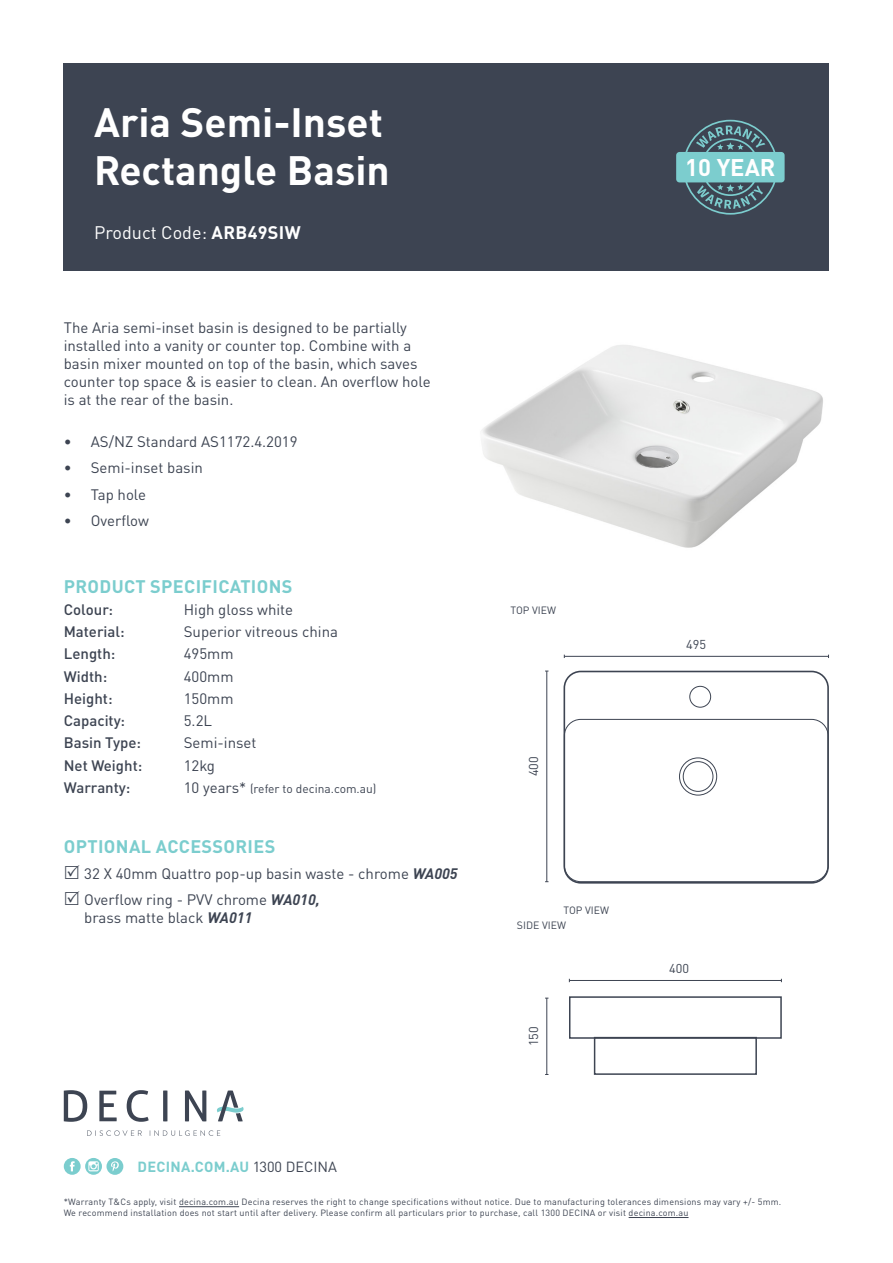
<style>
.page{position:relative;width:893px;height:1263px;background:#fff}
.page>*{position:absolute;margin:0;border:0;box-sizing:border-box;transform-origin:0 0}
.t1{font:700 40.5px/48.6px "DIN Pro";color:#fff}
.t2{font:700 23.85px "DIN Pro";color:#fff}
.t3{font:700 18px "DIN Pro";letter-spacing:.02em;color:#7bcdce}
.t4{font:18px "DIN Pro";color:#fff}
.Body_10pt{font:15px/18px "DIN Pro";color:#3d4452}
.t5{font:500 15px "DIN Pro";color:#3d4452}
.t6{font:700 14.55px "DIN Pro";letter-spacing:.02em;color:#7bcdce}
.t7{font:12.75px "DIN Pro";color:#3d4452}
.t8{font:12px "DIN Pro";color:#3d4452}
.Sub_head{font:10.5px "DIN Pro";color:#3d4452}
.t9{font:9px "DIN Pro";letter-spacing:.02em;color:#3d4452}
.s1{font-weight:700}
.s2{font-size:15px}
.s3{font-weight:700;font-style:italic}
.s4{font-weight:400;color:#3d4452}
</style>
<div class="page">
<img style="left:481px;top:345px;width:342px;height:203px">
<div style="left:64px;top:1158px;width:17px;height:17px;background:#7bcdce;border-radius:50%"></div>
<svg style="left:70px;top:1161px;width:5px;height:10px"></svg>
<svg style="left:85px;top:1158px;width:17px;height:17px"></svg>
<svg style="left:88px;top:1161px;width:11px;height:10px"></svg>
<div style="left:106px;top:1158px;width:17px;height:17px;background:#7bcdce;border-radius:50%"></div>
<svg style="left:111px;top:1161px;width:8px;height:10px"></svg>
<div style="left:64px;top:64px;width:765px;height:207px;background:#3d4452"></div>
<svg style="left:87px;top:1130px;width:55px;height:6px"></svg>
<svg style="left:150px;top:1130px;width:70px;height:6px"></svg>
<svg style="left:64px;top:1090px;width:23px;height:32px"></svg>
<svg style="left:99px;top:1091px;width:18px;height:30px"></svg>
<svg style="left:127px;top:1090px;width:22px;height:32px"></svg>
<svg style="left:163px;top:1090px;width:4px;height:31px"></svg>
<svg style="left:185px;top:1090px;width:21px;height:31px"></svg>
<svg style="left:217px;top:1090px;width:27px;height:31px"></svg>
<hr style="left:179px;top:1206px;width:60px;height:1px;background:#3d4452">
<hr style="left:629px;top:1217px;width:59px;height:1px;background:#3d4452">
<svg style="left:676px;top:120px;width:109px;height:95px"></svg>
<hr style="left:564px;top:656px;width:264px;height:1px;background:#3d4452">
<hr style="left:546px;top:671px;width:1px;height:211px;background:#3d4452">
<hr style="left:569px;top:980px;width:212px;height:1px;background:#3d4452">
<hr style="left:546px;top:998px;width:1px;height:76px;background:#3d4452">
<div style="left:563px;top:671px;width:266px;height:213px;border:2px solid #3d4452;border-radius:16px"></div>
<div style="left:564px;top:719px;width:264px;height:163px;border:1px solid #3d4452;border-radius:16px"></div>
<div style="left:679px;top:757px;width:38px;height:38px;border:1px solid #3d4452;border-radius:50%"></div>
<div style="left:683px;top:761px;width:30px;height:31px;border:1px solid #3d4452;border-radius:50%"></div>
<div style="left:689px;top:686px;width:22px;height:22px;border:1px solid #3d4452;border-radius:50%"></div>
<div style="left:569px;top:996px;width:213px;height:43px;border:2px solid #3d4452"></div>
<div style="left:594px;top:1037px;width:163px;height:38px;border:2px solid #3d4452"></div>
<p class="t1" style="left:94px;top:93px;width:297px">Aria Semi-Inset<br>Rectangle Basin</p>
<p class="t2" style="left:322px;top:148px;width:79px">5 YEAR</p>
<p class="t2" style="left:685px;top:148px;width:92px">10 YEAR</p>
<p class="t4" style="left:94px;top:218px;width:208px">Product Code: <span class="s1">ARB49SIW</span></p>
<p class="Body_10pt" style="left:64px;top:317px;width:368px">The Aria semi-inset basin is designed to be partially installed into a vanity or counter top. Combine with a basin mixer mounted on top of the basin, which saves counter top space &amp; is easier to clean. An overflow hole is at the rear of the basin.</p>
<p class="Body_10pt" style="left:64px;top:431px;width:235px">• AS/NZ Standard AS1172.4.2019</p>
<p class="Body_10pt" style="left:64px;top:457px;width:141px">• Semi-inset basin</p>
<p class="Body_10pt" style="left:64px;top:484px;width:84px">• Tap hole</p>
<p class="Body_10pt" style="left:64px;top:510px;width:87px">• Overflow</p>
<p class="t3" style="left:64px;top:571px;width:230px">PRODUCT SPECIFICATIONS</p>
<p class="t5" style="left:64px;top:597px;width:51px">Colour:</p>
<p class="Body_10pt" style="left:184px;top:599px;width:111px">High gloss white</p>
<p class="t5" style="left:64px;top:620px;width:62px">Material:</p>
<p class="Body_10pt" style="left:184px;top:621px;width:156px">Superior vitreous china</p>
<p class="t5" style="left:64px;top:642px;width:53px">Length:</p>
<p class="Body_10pt" style="left:184px;top:643px;width:51px">495mm</p>
<p class="t5" style="left:64px;top:664px;width:45px">Width:</p>
<p class="Body_10pt" style="left:184px;top:666px;width:51px">400mm</p>
<p class="t5" style="left:64px;top:686px;width:50px">Height:</p>
<p class="Body_10pt" style="left:184px;top:688px;width:51px">150mm</p>
<p class="t5" style="left:64px;top:709px;width:63px">Capacity:</p>
<p class="Body_10pt" style="left:184px;top:710px;width:30px">5.2L</p>
<p class="t5" style="left:64px;top:731px;width:79px">Basin Type:</p>
<p class="Body_10pt" style="left:184px;top:732px;width:74px">Semi-inset</p>
<p class="t5" style="left:64px;top:753px;width:80px">Net Weight:</p>
<p class="Body_10pt" style="left:184px;top:755px;width:33px">12kg</p>
<p class="t5" style="left:64px;top:775px;width:68px">Warranty:</p>
<p class="t8" style="left:184px;top:779px;width:194px"><span class="s2">10 years*</span> (refer to decina.com.au)</p>
<p class="t3" style="left:64px;top:832px;width:213px">OPTIONAL ACCESSORIES</p>
<p class="Body_10pt" style="left:84px;top:863px;width:375px">32 X 40mm Quattro pop-up basin waste - chrome <span class="s3">WA005</span></p>
<p class="Body_10pt" style="left:84px;top:889px;width:237px">Overflow ring - PVV chrome <span class="s3">WA010, </span>brass matte black <span class="s3">WA011</span></p>
<p class="t6" style="left:138px;top:1154px;width:201px">DECINA.COM.AU <span class="s4">1300 DECINA</span></p>
<p class="Sub_head" style="left:510px;top:602px;width:47px">TOP VIEW</p>
<p class="t7" style="left:523px;top:776px;width:21px;rotate:-90deg">400</p>
<p class="Sub_head" style="left:563px;top:901px;width:47px">TOP VIEW</p>
<p class="Sub_head" style="left:517px;top:916px;width:51px">SIDE VIEW</p>
<p class="t7" style="left:523px;top:1046px;width:21px;rotate:-90deg">150</p>
<p class="t7" style="left:686px;top:634px;width:21px">495</p>
<p class="t7" style="left:669px;top:958px;width:21px">400</p>
<p class="t9" style="left:64px;top:1195px;width:719px">*Warranty T&amp;Cs apply, visit decina.com.au Decina reserves the right to change specifications without notice. Due to manufacturing tolerances dimensions may vary +/- 5mm.</p>
<p class="t9" style="left:64px;top:1206px;width:626px">We recommend installation does not start until after delivery. Please confirm all particulars prior to purchase, call 1300 DECINA or visit decina.com.au</p>
</div>
